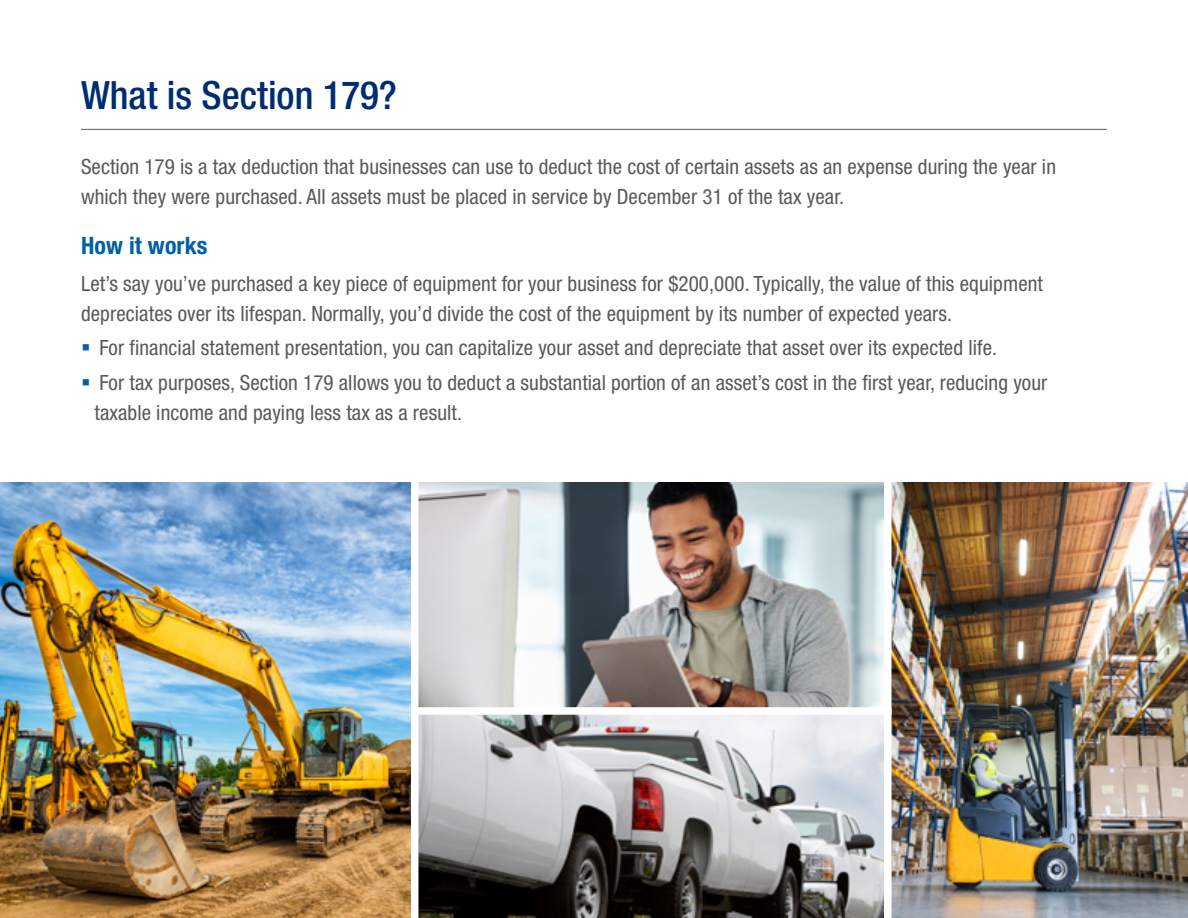
<style>
.page{position:relative;width:1188px;height:918px;background:#fff}
.page>*{position:absolute;margin:0;border:0;box-sizing:border-box;transform-origin:0 0}
.t1{font:500 condensed 39px "Helvetica Neue LT Std";color:#002d72}
.t2{font:700 condensed 24px "Helvetica Neue LT Std";letter-spacing:.005em;color:#0060a9}
.t3{font:condensed 21px/30px "Helvetica Neue LT Std";letter-spacing:.005em;color:#595959}
.s1{color:#0060a9}
</style>
<div class="page">
<img style="left:0;top:483px;width:411px;height:435px">
<img style="left:892px;top:483px;width:296px;height:435px">
<img style="left:418px;top:483px;width:466px;height:224px">
<svg style="left:418px;top:715px;width:466px;height:203px;background:#969495"></svg>
<hr style="left:81px;top:129px;width:1026px;height:1px;background:#595959">
<h1 class="t1" style="left:81px;top:72px;width:318px">What is Section 179?</h1>
<p class="t3" style="left:81px;top:151px;width:977px">Section 179 is a tax deduction that businesses can use to deduct the cost of certain assets as an expense during the year in which they were purchased. All assets must be placed in service by December 31 of the tax year.</p>
<p class="t2" style="left:81px;top:231px;width:128px">How it works</p>
<p class="t3" style="left:81px;top:268px;width:964px">Let’s say you’ve purchased a key piece of equipment for your business for $200,000. Typically, the value of this equipment depreciates over its lifespan. Normally, you’d divide the cost of the equipment by its number of expected years.</p>
<p class="t3" style="left:81px;top:333px;width:918px"><span class="s1">▪</span> For financial statement presentation, you can capitalize your asset and depreciate that asset over its expected life.</p>
<p class="t3" style="left:95px;top:367px;width:954px;text-indent:-14px"><span class="s1">▪</span> For tax purposes, Section 179 allows you to deduct a substantial portion of an asset’s cost in the first year, reducing your taxable income and paying less tax as a result.</p>
</div>
